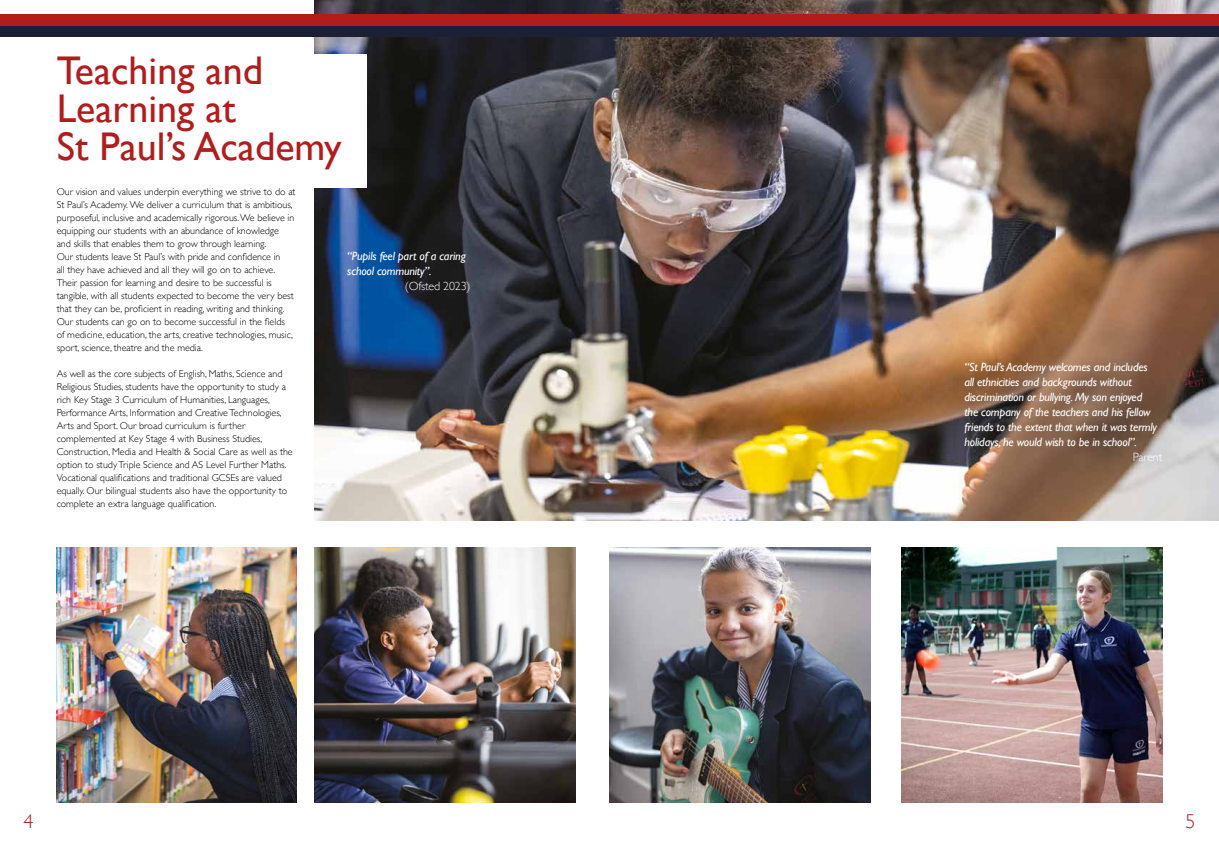
<style>
.page{position:relative;width:1219px;height:859px;background:#fff}
.page>*{position:absolute;margin:0;border:0;box-sizing:border-box;transform-origin:0 0}
.t1{font:40px/38px "Gill Sans";color:#b11d1d}
.t2{font:300 20px "Gill Sans";color:#b11d1d}
.t3{font:italic 12px/15px "Gill Sans";letter-spacing:-.015em;color:#fff}
.t4{font:300 12px "Gill Sans";letter-spacing:-.015em;color:#fff}
.t5{font:300 10px/13px "Gill Sans";color:#000}
</style>
<div class="page">
<img style="left:57px;top:547px;width:240px;height:255px">
<img style="left:315px;top:0;width:904px;height:520px">
<div style="left:45px;top:55px;width:322px;height:133px;background:#fff"></div>
<img style="left:609px;top:547px;width:261px;height:255px">
<div style="left:0;top:26px;width:1219px;height:11px;background:#1d1f35"></div>
<div style="left:0;top:14px;width:1219px;height:12px;background:#b11d1d"></div>
<img style="left:901px;top:547px;width:261px;height:255px">
<img style="left:315px;top:547px;width:260px;height:255px">
<h1 class="t1" style="left:57px;top:51px;width:286px">Teaching and<br>Learning at<br>St Paul’s Academy</h1>
<p class="t5" style="left:57px;top:185px;width:240px">Our vision and values underpin everything we strive to do at St Paul’s Academy. We deliver a curriculum that is ambitious, purposeful, inclusive and academically rigorous. We believe in equipping our students with an abundance of knowledge and skills that enables them to grow through learning.<br>Our students leave St Paul’s with pride and confidence in<br>all they have achieved and all they will go on to achieve.<br>Their passion for learning and desire to be successful is tangible, with all students expected to become the very best that they can be, proficient in reading, writing and thinking.<br>Our students can go on to become successful in the fields<br>of medicine, education, the arts, creative technologies, music, sport, science, theatre and the media.</p>
<p class="t5" style="left:57px;top:367px;width:238px">As well as the core subjects of English, Maths, Science and Religious Studies, students have the opportunity to study a rich Key Stage 3 Curriculum of Humanities, Languages, Performance Arts, Information and Creative Technologies, Arts and Sport. Our broad curriculum is further complemented at Key Stage 4 with Business Studies, Construction, Media and Health &amp; Social Care as well as the option to study Triple Science and AS Level Further Maths.<br>Vocational qualifications and traditional GCSEs are valued equally. Our bilingual students also have the opportunity to complete an extra language qualification.</p>
<p class="t3" style="left:964px;top:360px;width:194px">“St Paul’s Academy welcomes and includes all ethnicities and backgrounds without discrimination or bullying. My son enjoyed the company of the teachers and his fellow friends to the extent that when it was termly holidays, he would wish to be in school”.</p>
<p class="t3" style="left:347px;top:249px;width:120px">“Pupils feel part of a caring school community”.</p>
<p class="t4" style="left:405px;top:277px;width:67px">(Ofsted 2023)</p>
<p class="t4" style="left:1133px;top:448px;width:31px">Parent</p>
<h2 class="t2" style="left:23px;top:806px;width:11px">4</h2>
<h2 class="t2" style="left:1186px;top:806px;width:11px">5</h2>
</div>
